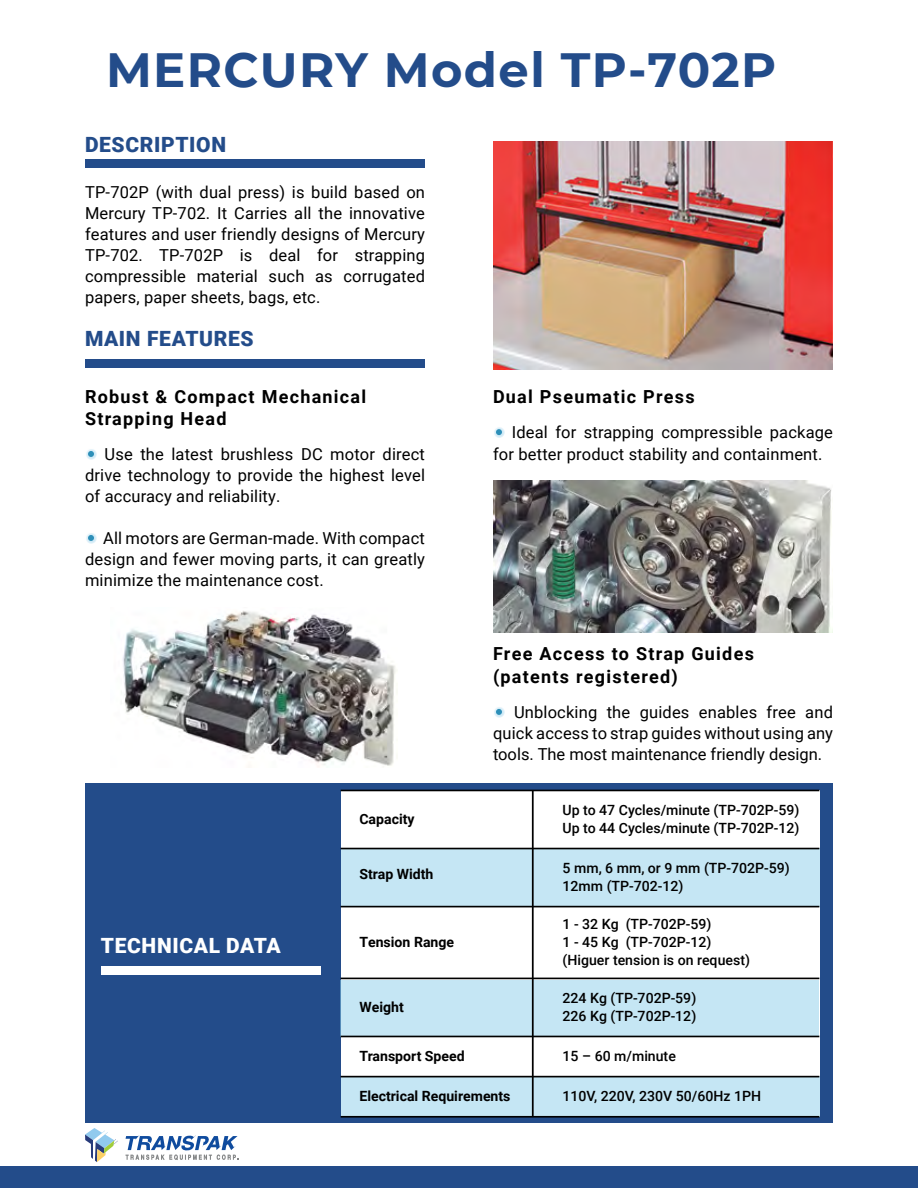
<style>
.page{position:relative;width:918px;height:1188px;background:#fff}
.page>*{position:absolute;margin:0;border:0;box-sizing:border-box;transform-origin:0 0}
.t1{font:700 48px "Montserrat";letter-spacing:.03em;color:#234c8a}
.t2{font:900 21px "Roboto";letter-spacing:.03em;color:#234c8a}
.t3{font:900 21px "Roboto";letter-spacing:.03em;color:#fff}
.t4{font:700 18px/22.5px "Roboto";letter-spacing:.07em;color:#000}
.t5{font:16.5px/21px "Roboto";letter-spacing:.01em;color:#000;text-align:justify}
.t6{font:500 14.1px/18px "Roboto";color:#000}
.t7{font:700 14.1px "Roboto";color:#000}
</style>
<div class="page">
<svg style="left:85px;top:1128px;width:33px;height:34px"></svg>
<svg style="left:125px;top:1135px;width:113px;height:25px"></svg>
<div style="left:0;top:1167px;width:918px;height:21px;background:#234c8a"></div>
<svg style="left:86px;top:449px;width:11px;height:11px"></svg>
<svg style="left:86px;top:533px;width:11px;height:11px"></svg>
<div style="left:85px;top:159px;width:340px;height:9px;background:#234c8a"></div>
<div style="left:85px;top:359px;width:340px;height:8px;background:#234c8a"></div>
<svg style="left:494px;top:427px;width:11px;height:11px"></svg>
<img style="left:123px;top:611px;width:273px;height:156px">
<img style="left:493px;top:480px;width:340px;height:153px">
<div style="left:86px;top:783px;width:747px;height:340px;background:#234c8a"></div>
<div style="left:102px;top:967px;width:219px;height:8px;background:#fff"></div>
<div style="left:341px;top:790px;width:478px;height:327px;background:#fff"></div>
<div style="left:341px;top:1077px;width:478px;height:40px;background:#c5e6f4"></div>
<div style="left:341px;top:848px;width:478px;height:59px;background:#c5e6f4"></div>
<div style="left:340px;top:980px;width:479px;height:56px;background:#c5e6f4"></div>
<hr style="left:341px;top:848px;width:478px;height:1px;background:#000">
<hr style="left:341px;top:790px;width:478px;height:1px;background:#000">
<hr style="left:341px;top:906px;width:478px;height:1px;background:#000">
<hr style="left:341px;top:978px;width:478px;height:1px;background:#000">
<hr style="left:341px;top:1036px;width:478px;height:1px;background:#000">
<hr style="left:341px;top:1076px;width:478px;height:1px;background:#000">
<hr style="left:341px;top:1116px;width:478px;height:2px;background:#000">
<hr style="left:532px;top:790px;width:2px;height:327px;background:#000">
<svg style="left:494px;top:707px;width:11px;height:11px"></svg>
<img style="left:493px;top:141px;width:340px;height:229px">
<h1 class="t1" style="left:106px;top:35px;width:672px">MERCURY Model TP-702P</h1>
<p class="t2" style="left:85px;top:129px;width:143px">DESCRIPTION</p>
<p class="t5" style="left:85px;top:181px;width:342px">TP-702P (with dual press) is build based on Mercury TP-702. It Carries all the innovative features and user friendly designs of Mercury TP-702. TP-702P is deal for strapping compressible material such as corrugated papers, paper sheets, bags, etc.</p>
<p class="t2" style="left:85px;top:324px;width:170px">MAIN FEATURES</p>
<p class="t4" style="left:85px;top:385px;width:283px">Robust &amp; Compact Mechanical<br>Strapping Head</p>
<p class="t5" style="left:85px;top:443px;width:342px;text-indent:19px">Use the latest brushless DC motor direct drive technology to provide the highest level of accuracy and reliability.</p>
<p class="t5" style="left:85px;top:527px;width:341px;text-indent:18px">All motors are German-made. With compact design and fewer moving parts, it can greatly minimize the maintenance cost.</p>
<p class="t4" style="left:493px;top:385px;width:203px">Dual Pseumatic Press</p>
<p class="t5" style="left:493px;top:421px;width:341px;line-height:21.6px;text-indent:19px">Ideal for strapping compressible package for better product stability and containment.</p>
<p class="t4" style="left:493px;top:642px;width:262px">Free Access to Strap Guides (patents registered)</p>
<p class="t5" style="left:493px;top:701px;width:342px;text-indent:21px">Unblocking the guides enables free and quick access to strap guides without using any tools. The most maintenance friendly design.</p>
<p class="t3" style="left:101px;top:931px;width:181px">TECHNICAL DATA</p>
<p class="t7" style="left:359px;top:809px;width:57px">Capacity</p>
<p class="t6" style="left:563px;top:800px;width:238px">Up to 47 Cycles/minute (TP-702P-59)<br>Up to 44 Cycles/minute (TP-702P-12)</p>
<p class="t7" style="left:359px;top:864px;width:76px">Strap Width</p>
<p class="t6" style="left:563px;top:858px;width:229px">5 mm, 6 mm, or 9 mm (TP-702P-59)<br>12mm (TP-702-12)</p>
<p class="t7" style="left:359px;top:932px;width:96px">Tension Range</p>
<p class="t6" style="left:563px;top:915px;width:189px">1 - 32 Kg (TP-702P-59)<br>1 - 45 Kg (TP-702P-12) (Higuer tension is on request)</p>
<p class="t7" style="left:359px;top:997px;width:46px">Weight</p>
<p class="t6" style="left:563px;top:988px;width:135px">224 Kg (TP-702P-59)<br>226 Kg (TP-702P-12)</p>
<p class="t7" style="left:359px;top:1046px;width:107px">Transport Speed</p>
<p class="t6" style="left:563px;top:1046px;width:115px">15 – 60 m/minute</p>
<p class="t7" style="left:359px;top:1086px;width:153px">Electrical Requirements</p>
<p class="t6" style="left:563px;top:1086px;width:200px">110V, 220V, 230V 50/60Hz 1PH</p>
</div>
